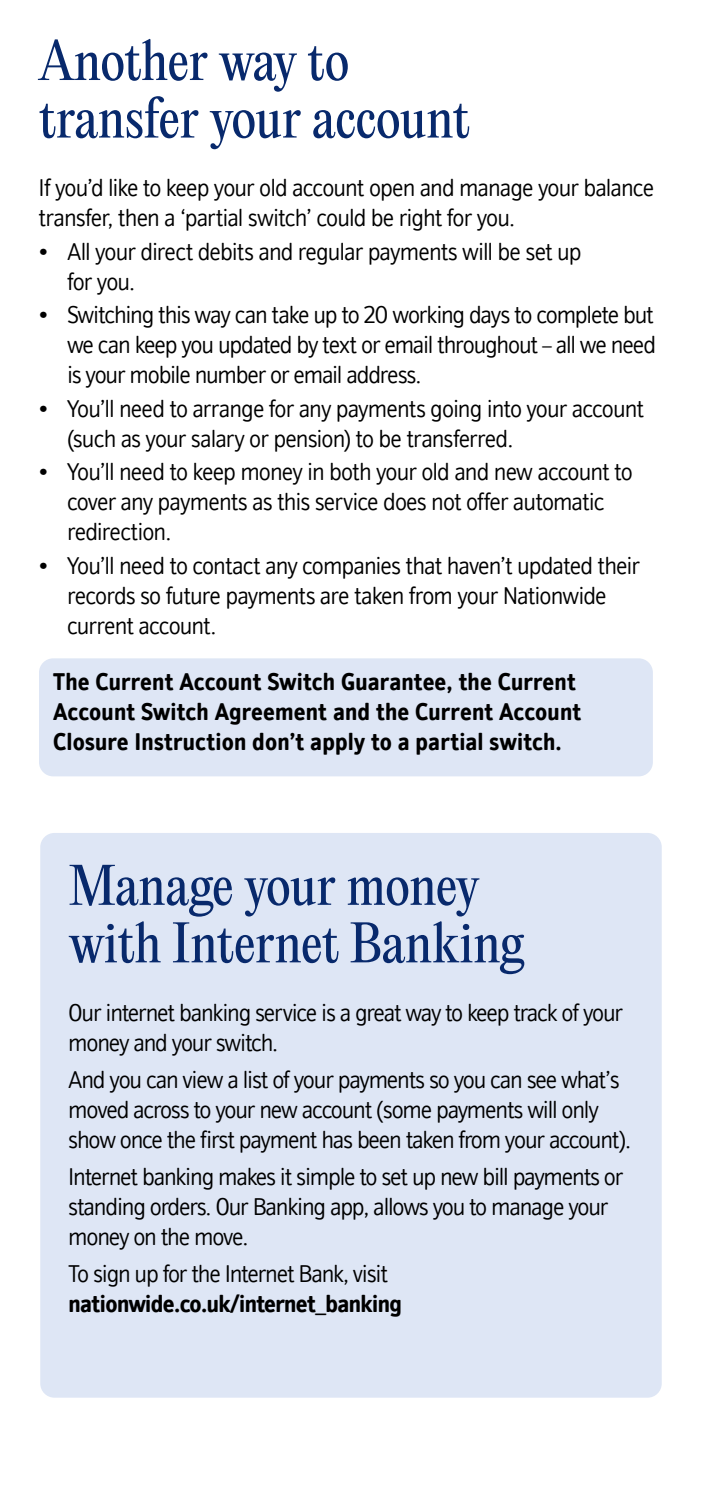
<style>
.page{position:relative;width:702px;height:1489px;background:#fff}
.page>*{position:absolute;margin:0;border:0;box-sizing:border-box;transform-origin:0 0}
.t1{font:50px/57.5px "PP Editorial New";letter-spacing:-.015em;color:#08296c}
.t2{font:300 25px/30px "NBS";letter-spacing:-.015em;color:#000}
.t3{font:700 25px/30px "NBS";letter-spacing:.01em;color:#000}
.t4{font:700 25px/30px "NBS";letter-spacing:-.02em;color:#000}
.s1{font-weight:300}
</style>
<div class="page">
<div style="left:40px;top:833px;width:621px;height:564px;background:#dee6f5;border-radius:14px"></div>
<div style="left:39px;top:658px;width:613px;height:118px;background:#dee6f5;border-radius:14px"></div>
<h2 class="t1" style="left:39px;top:32px;width:432px">Another way to transfer your account</h2>
<p class="t2" style="left:39px;top:174px;width:616px">If you’d like to keep your old account open and manage your balance transfer, then a ‘partial switch’ could be right for you.</p>
<p class="t2" style="left:67px;top:238px;width:515px;text-indent:-28px">• All your direct debits and regular payments will be set up for you.</p>
<p class="t2" style="left:67px;top:302px;width:590px;text-align:justify;text-indent:-28px">• Switching this way can take up to 20 working days to complete but we can keep you updated by text or email throughout – all we need is your mobile number or email address.</p>
<p class="t2" style="left:67px;top:395px;width:578px;text-indent:-28px">• You’ll need to arrange for any payments going into your account (such as your salary or pension) to be transferred.</p>
<p class="t2" style="left:67px;top:459px;width:566px;text-indent:-28px">• You’ll need to keep money in both your old and new account to cover any payments as this service does not offer automatic redirection.</p>
<p class="t2" style="left:67px;top:552px;width:574px;text-indent:-28px">• You’ll need to contact any companies that haven’t updated their records so future payments are taken from your Nationwide current account.</p>
<p class="t3" style="left:53px;top:668px;width:529px">The Current Account Switch Guarantee, the Current<br>Account Switch Agreement and the Current Account<br>Closure Instruction don’t apply to a partial switch.</p>
<h2 class="t1" style="left:69px;top:856px;width:457px">Manage your money with Internet Banking</h2>
<p class="t2" style="left:69px;top:999px;width:555px">Our internet banking service is a great way to keep track of your money and your switch.</p>
<p class="t2" style="left:69px;top:1066px;width:563px">And you can view a list of your payments so you can see what’s moved across to your new account (some payments will only show once the first payment has been taken from your account).</p>
<p class="t2" style="left:69px;top:1163px;width:556px">Internet banking makes it simple to set up new bill payments or standing orders. Our Banking app, allows you to manage your money on the move.</p>
<p class="t4" style="left:69px;top:1260px;width:335px"><span class="s1">To sign up for the Internet Bank, visit </span>nationwide.co.uk/internet_banking</p>
</div>
